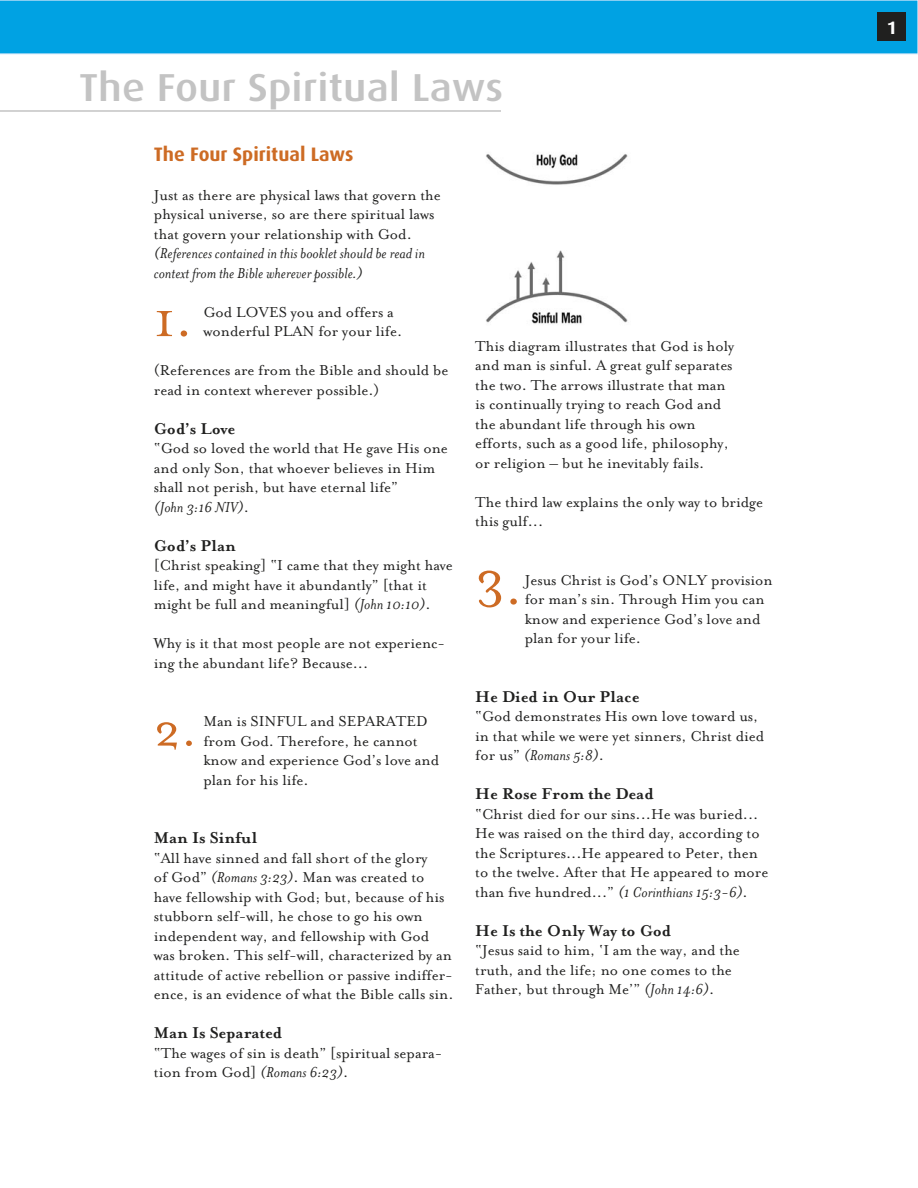
<style>
.page{position:relative;width:918px;height:1188px;background:#fff}
.page>*{position:absolute;margin:0;border:0;box-sizing:border-box;transform-origin:0 0}
.drop_cap{font:57.9px "Mrs Eaves";color:#cd6b24}
.drop_cap-2{font:52.05px "Mrs Eaves";color:#cd6b24}
.t1{font:500 39px "Dax";color:#c3c3c3;scale:1.1 1}
.Heading{font:700 19.5px "Dax";color:#cd6b24}
.subHeading{font:700 18px "Mrs Eaves";color:#20201f}
.t2{font:700 18px "Dax";color:#fff}
.text{font:16.5px/19.5px "Mrs Eaves";color:#20201f}
.drop_cap-3{font:16.5px/19.5px "Mrs Eaves";color:#20201f}
.text-2{font:italic 16.5px/19.5px "Mrs Eaves";color:#20201f}
.s1{font-style:normal}
.s2{font-style:italic}
</style>
<div class="page">
<div style="left:0;top:0;width:918px;height:54px;background:#00a2e3"></div>
<div style="left:877px;top:13px;width:29px;height:28px;background:#20201f"></div>
<img style="left:486px;top:154px;width:142px;height:170px">
<hr style="left:0;top:110px;width:501px;height:2px;background:#c3c3c3">
<p class="t1" style="left:79px;top:65px;width:387px">The Four Spiritual Laws</p>
<p class="Heading" style="left:154px;top:143px;width:201px">The Four Spiritual Laws</p>
<p class="text" style="left:154px;top:185px;width:288px">Just as there are physical laws that govern the physical universe, so are there spiritual laws that govern your relationship with God.</p>
<p class="text-2" style="left:154px;top:244px;width:273px">(References contained in this booklet should be read in context from the Bible wherever possible.)</p>
<p class="drop_cap" style="left:154px;top:287px;width:41px">1.</p>
<p class="drop_cap-3" style="left:203px;top:302px;width:200px">God LOVES you and offers a wonderful PLAN for your life.</p>
<p class="text" style="left:154px;top:361px;width:296px">(References are from the Bible and should be read in context wherever possible.)</p>
<p class="subHeading" style="left:154px;top:418px;width:83px">God’s Love</p>
<p class="text" style="left:154px;top:439px;width:296px">“God so loved the world that He gave His one and only Son, that whoever believes in Him shall not perish, but have eternal life”</p>
<p class="text-2" style="left:154px;top:497px;width:96px">(John 3:16 NIV)<span class="s1">.</span></p>
<p class="subHeading" style="left:154px;top:535px;width:83px">God’s Plan</p>
<p class="text" style="left:154px;top:556px;width:301px">[Christ speaking] “I came that they might have life, and might have it abundantly” [that it might be full and meaningful] <span class="s2">(John 10:10)</span>.</p>
<p class="text" style="left:154px;top:634px;width:293px">Why is it that most people are not experienc&shy;ing the abundant life? Because...</p>
<p class="drop_cap-2" style="left:154px;top:702px;width:45px">2.</p>
<p class="drop_cap-3" style="left:203px;top:712px;width:237px">Man is SINFUL and SEPARATED from God. Therefore, he cannot know and experience God’s love and plan for his life.</p>
<p class="subHeading" style="left:154px;top:827px;width:105px">Man Is Sinful</p>
<p class="text" style="left:154px;top:848px;width:301px">“All have sinned and fall short of the glory<br>of God” <span class="s2">(Romans 3:23)</span>. Man was created to have fellowship with God; but, because of his stubborn self-will, he chose to go his own independent way, and fellowship with God was broken. This self-will, characterized by an attitude of active rebellion or passive indiffer&shy;ence, is an evidence of what the Bible calls sin.</p>
<p class="subHeading" style="left:154px;top:1022px;width:130px">Man Is Separated</p>
<p class="text" style="left:154px;top:1043px;width:290px">“The wages of sin is death” [spiritual separa&shy;tion from God] <span class="s2">(Romans 6:23)</span>.</p>
<p class="text" style="left:475px;top:336px;width:261px">This diagram illustrates that God is holy and man is sinful. A great gulf separates the two. The arrows illustrate that man is continually trying to reach God and the abundant life through his own efforts, such as a good life, philosophy, or religion – but he inevitably fails.</p>
<p class="text" style="left:475px;top:492px;width:290px">The third law explains the only way to bridge this gulf...</p>
<p class="drop_cap" style="left:475px;top:552px;width:49px">3.</p>
<p class="drop_cap-3" style="left:525px;top:570px;width:250px">Jesus Christ is God’s ONLY provision for man’s sin. Through Him you can know and experience God’s love and plan for your life.</p>
<p class="subHeading" style="left:475px;top:686px;width:166px">He Died in Our Place</p>
<p class="text" style="left:475px;top:707px;width:291px">“God demonstrates His own love toward us, in that while we were yet sinners, Christ died for us” <span class="s2">(Romans 5:8)</span>.</p>
<p class="subHeading" style="left:475px;top:783px;width:180px">He Rose From the Dead</p>
<p class="text" style="left:475px;top:804px;width:295px">“Christ died for our sins...He was buried...<br>He was raised on the third day, according to the Scriptures...He appeared to Peter, then to the twelve. After that He appeared to more than five hundred...” <span class="s2">(1 Corinthians 15:3-6)</span>.</p>
<p class="subHeading" style="left:475px;top:920px;width:198px">He Is the Only Way to God</p>
<p class="text" style="left:475px;top:941px;width:266px">“Jesus said to him, ‘I am the way, and the truth, and the life; no one comes to the<br>Father, but through Me’” <span class="s2">(John 14:6)</span>.</p>
<p class="t2" style="left:887px;top:17px;width:12px">1</p>
</div>
